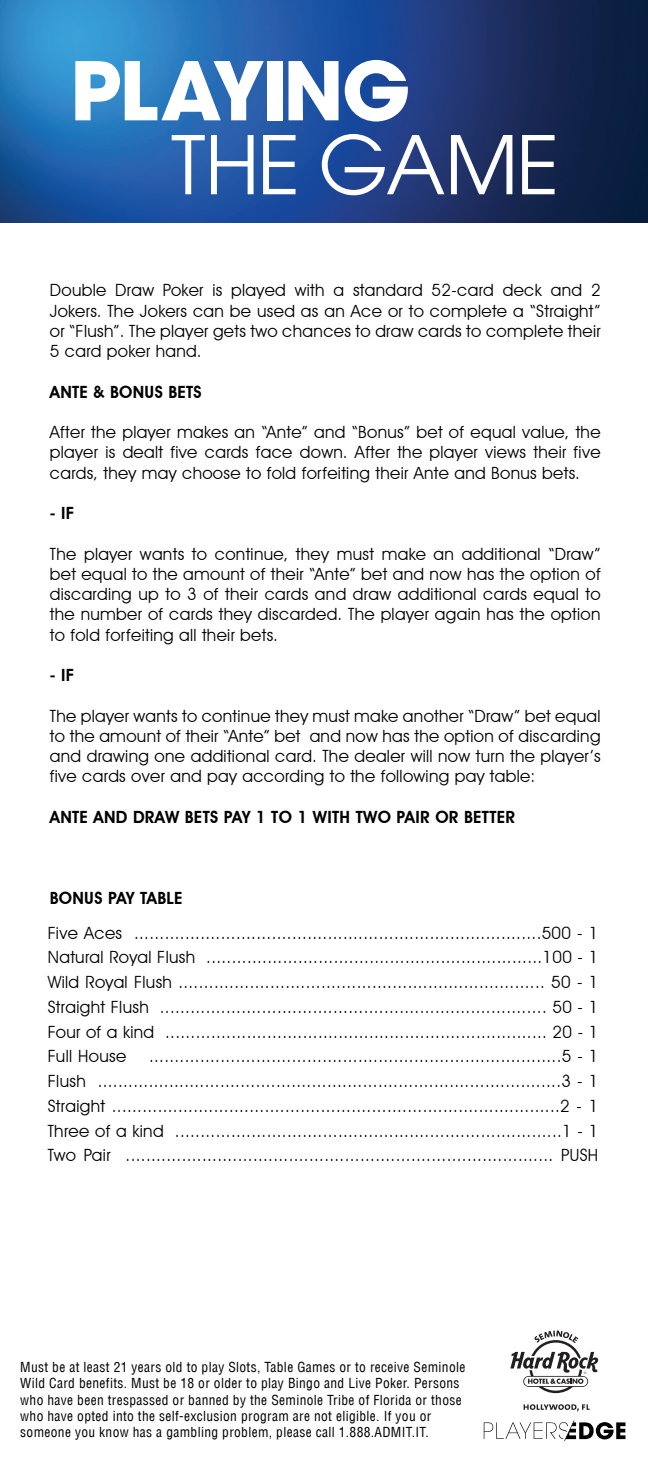
<style>
.page{position:relative;width:648px;height:1458px;background:#fff}
.page>*{position:absolute;margin:0;border:0;box-sizing:border-box;transform-origin:0 0}
.t1{font:700 80.1px/74px "ITC Avant Garde Std";letter-spacing:-.025em;color:#fff}
.t2{font:16.88px/20.2px "Avant Garde IT Cby BT";letter-spacing:.02em;color:#000001;text-align:justify}
.t3{font:600 16.88px "Avant Garde IT Cby BT";letter-spacing:.02em;color:#000001}
.t4{font:condensed 13.5px/16.2px "Helvetica LT";letter-spacing:.025em;color:#000001}
.s1{font-weight:400}
</style>
<div class="page">
<img style="left:0;top:0;width:648px;height:223px">
<svg style="left:484px;top:1420px;width:142px;height:21px"></svg>
<svg style="left:510px;top:1330px;width:88px;height:82px"></svg>
<p class="t1" style="left:171px;top:53px;width:390px;text-indent:-101px">PLAYING<br><span class="s1">THE GAME</span></p>
<p class="t2" style="left:50px;top:280px;width:552px">Double Draw Poker is played with a standard 52-card deck and 2<br>Jokers. The Jokers can be used as an Ace or to complete a “Straight” or “Flush”. The player gets two chances to draw cards to complete their 5 card poker hand.</p>
<p class="t3" style="left:50px;top:381px;width:153px">ANTE &amp; BONUS BETS</p>
<p class="t2" style="left:50px;top:422px;width:552px">After the player makes an “Ante” and “Bonus” bet of equal value, the player is dealt five cards face down. After the player views their five cards, they may choose to fold forfeiting their Ante and Bonus bets.</p>
<p class="t3" style="left:50px;top:503px;width:26px">- IF</p>
<p class="t2" style="left:50px;top:543px;width:552px">The player wants to continue, they must make an additional “Draw” bet equal to the amount of their “Ante” bet and now has the option of discarding up to 3 of their cards and draw additional cards equal to the number of cards they discarded. The player again has the option to fold forfeiting all their bets.</p>
<p class="t3" style="left:50px;top:665px;width:26px">- IF</p>
<p class="t2" style="left:50px;top:705px;width:552px">The player wants to continue they must make another “Draw” bet equal to the amount of their “Ante” bet and now has the option of discarding and drawing one additional card. The dealer will now turn the player’s five cards over and pay according to the following pay table:</p>
<p class="t3" style="left:50px;top:807px;width:467px">ANTE AND DRAW BETS PAY 1 TO 1 WITH TWO PAIR OR BETTER</p>
<p class="t3" style="left:50px;top:888px;width:134px">BONUS PAY TABLE</p>
<p class="t2" style="left:48px;top:920px;width:552px;line-height:24.8px">Five Aces ................................................................................500 - 1<br>Natural Royal Flush ..................................................................100 - 1<br>Wild Royal Flush ........................................................................ 50 - 1<br>Straight Flush ............................................................................ 50 - 1<br>Four of a kind ........................................................................... 20 - 1<br>Full House</p>
<p class="t2" style="left:48px;top:1044px;width:552px;line-height:24.8px;text-indent:101px">.................................................................................5 - 1<br>Flush ...........................................................................................3 - 1<br>Straight ........................................................................................2 - 1<br>Three of a kind ............................................................................1 - 1<br>Two Pair .................................................................................... PUSH</p>
<p class="t4" style="left:20px;top:1359px;width:447px">Must be at least 21 years old to play Slots, Table Games or to receive Seminole Wild Card benefits. Must be 18 or older to play Bingo and Live Poker. Persons who have been trespassed or banned by the Seminole Tribe of Florida or those who have opted into the self-exclusion program are not eligible. If you or someone you know has a gambling problem, please call 1.888.ADMIT.IT.</p>
</div>
